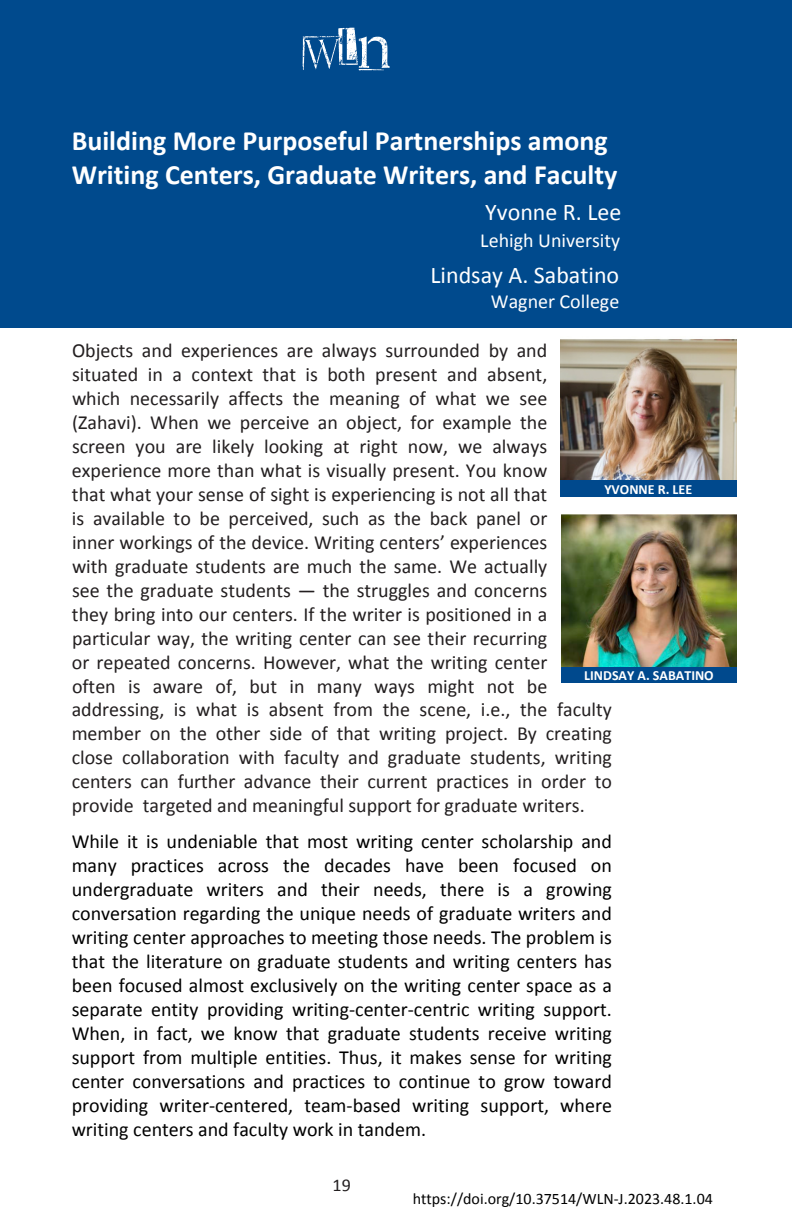
<style>
.page{position:relative;width:792px;height:1224px;background:#fff}
.page>*{position:absolute;margin:0;border:0;box-sizing:border-box;transform-origin:0 0}
.t1{font:70px "D Snet Stamped";color:#fff}
.t2{font:700 28px/33.6px "Calibri";color:#fff}
.t3{font:24px "Calibri";color:#fff}
.t4{font:20px/24px "Calibri";color:#231f20;text-align:justify}
.t5{font:20px/24px "Calibri";color:#000;text-align:justify}
.t6{font:20px "Calibri";color:#fff}
.t7{font:18px "Calibri";color:#231f20}
.t8{font:16px "Calibri";color:#000}
.t9{font:700 14px "Calibri";color:#fff}
.s1{color:#fff}
</style>
<div class="page">
<div style="left:0;top:0;width:792px;height:327px;background:#004a8d"></div>
<img style="left:561px;top:339px;width:176px;height:158px">
<img style="left:561px;top:515px;width:175px;height:167px">
<div style="left:560px;top:480px;width:177px;height:16px;background:#00498d"></div>
<div style="left:562px;top:667px;width:174px;height:15px;background:#00498d"></div>
<p class="t1" style="left:290px;top:12px;width:106px">WLN</p>
<p class="t2" style="left:72px;top:123px;width:547px">Building More Purposeful Partnerships among<br>Writing Centers, Graduate Writers, and Faculty</p>
<p class="t3" style="left:485px;top:196px;width:138px">Yvonne R. Lee</p>
<p class="t6" style="left:480px;top:227px;width:141px">Lehigh University</p>
<p class="t3" style="left:431px;top:258px;width:190px">Lindsay A. Sabatino</p>
<p class="t6" style="left:491px;top:288px;width:130px">Wagner College</p>
<p class="t4" style="left:72px;top:338px;width:477px">Objects and experiences are always surrounded by and situated in a context that is both present and absent, which necessarily affects the meaning of what we see (Zahavi). When we perceive an object, for example the screen you are likely looking at right now, we always experience more than what is visually present. You know that what your sense of sight is experiencing is not all that is available to be perceived, such as the back panel or inner workings of the device. Writing centers’ experiences with graduate students are much the same. We actually see the graduate students — the struggles and concerns they bring into our centers. If the writer is positioned in a particular way, the writing center can see their recurring or repeated concerns. However, what the writing center often is aware of, but in many ways might not be</p>
<p class="t4" style="left:72px;top:697px;width:542px"><span class="s1">addressing</span>, is what is absent from the scene, i.e., the faculty member on the other side of that writing project. By creating close collaboration with faculty and graduate students, writing centers can further advance their current practices in order to provide targeted and meaningful support for graduate writers.</p>
<p class="t5" style="left:72px;top:828px;width:542px">While it is undeniable that most writing center scholarship and many practices across the decades have been focused on undergraduate writers and their needs, there is a growing conversation regarding the unique needs of graduate writers and writing center approaches to meeting those needs. The problem is that the literature on graduate students and writing centers has been focused almost exclusively on the writing center space as a separate entity providing writing-center-centric writing support.<br>When, in fact, we know that graduate students receive writing support from multiple entities. Thus, it makes sense for writing center conversations and practices to continue to grow toward providing writer-centered, team-based writing support, where writing centers and faculty work in tandem.</p>
<p class="t9" style="left:604px;top:480px;width:89px">YVONNE R. LEE</p>
<p class="t9" style="left:584px;top:665px;width:131px">LINDSAY A. SABATINO</p>
<p class="t7" style="left:333px;top:1172px;width:20px">19</p>
<p class="t8" style="left:413px;top:1187px;width:302px">https://doi.org/10.37514/WLN-J.2023.48.1.04</p>
</div>
